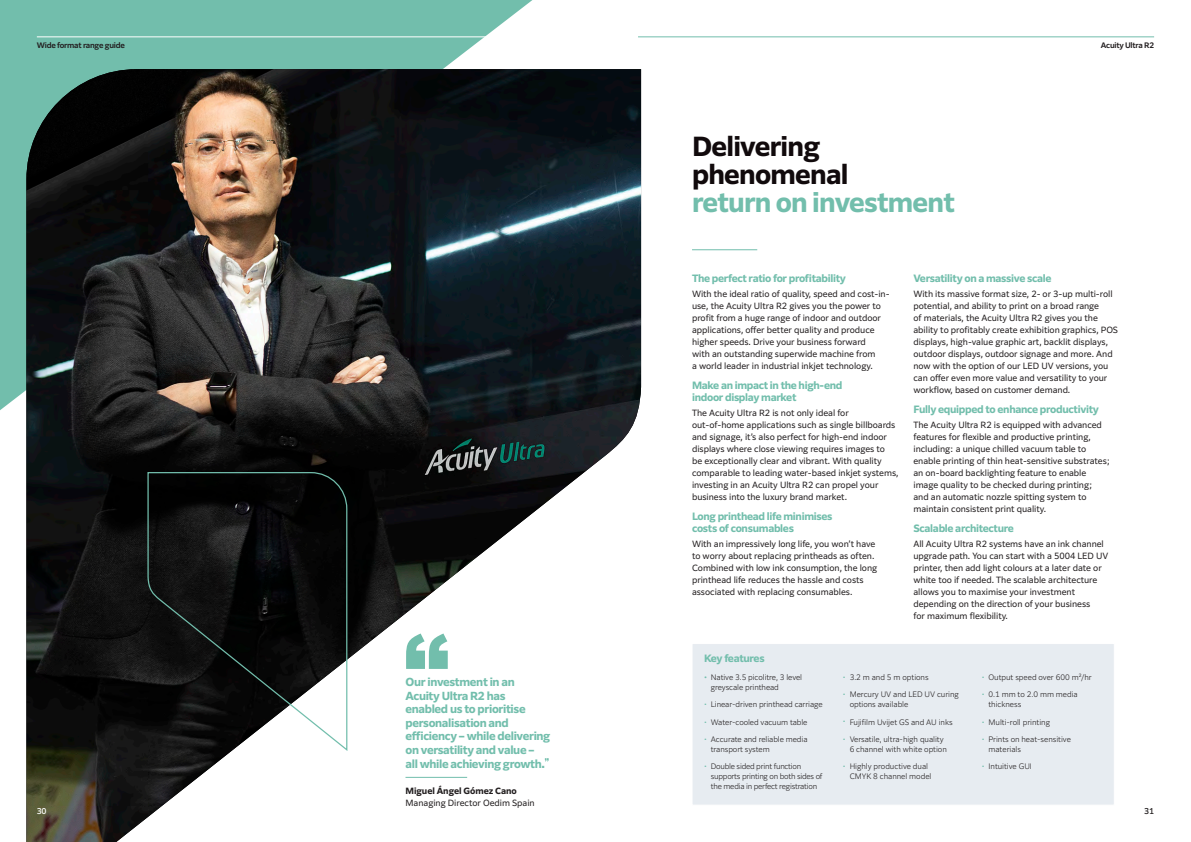
<style>
.page{position:relative;width:1191px;height:842px;background:#fff}
.page>*{position:absolute;margin:0;border:0;box-sizing:border-box;transform-origin:0 0}
.t1{font:700 26px/28px "Clarimo UDPE";letter-spacing:-.03em;color:#110a0c}
.t2{font:700 11px/13.6px "Clarimo UDPE";letter-spacing:-.03em;color:#72beac}
.t3{font:700 10px/12px "Clarimo UDPE";letter-spacing:-.03em;color:#72beac}
.t4{font:8.5px/12px "Clarimo UDPE";letter-spacing:-.005em;color:#231f20}
.Page_Number_LEFT_WHITE{font:500 8px "Clarimo UDPE";color:#fff}
.Page_Number_RIGHT_BLACK{font:500 8px "Clarimo UDPE";color:#231f20}
.t5{font:300 7.5px/10px "Clarimo UDPE";letter-spacing:-.01em;color:#231f20}
.t6{font:300 7.5px/10px "Clarimo UDPE";letter-spacing:-.03em;color:#231f20}
.Top_Folio_Black_Left{font:600 7.5px "Clarimo UDPE";letter-spacing:-.03em;color:#231f20}
.Top_Folio_Black_Right{font:600 7.5px "Clarimo UDPE";letter-spacing:-.03em;color:#231f20}
.s1{color:#72beac}
.s2{font-weight:400;color:#72beac}
.s3{font-weight:700}
</style>
<div class="page">
<svg style="left:0;top:0;width:532px;height:410px;background:#7cc2b2"></svg>
<hr style="left:692px;top:249px;width:65px;height:1px;background:#72beac">
<img style="left:26px;top:69px;width:615px;height:773px">
<svg style="left:147px;top:471px;width:201px;height:281px;background:#232525"></svg>
<div style="left:692px;top:643px;width:422px;height:162px;background:#e7ecf1;border:1px solid #fff"></div>
<hr style="left:405px;top:777px;width:62px;height:1px;background:#72beac">
<hr style="left:638px;top:36px;width:516px;height:1px;background:#72beac">
<hr style="left:37px;top:36px;width:505px;height:1px;background:#fff">
<svg style="left:406px;top:633px;width:42px;height:36px"></svg>
<p class="Top_Folio_Black_Left" style="left:37px;top:39px;width:89px">Wide format range guide</p>
<p class="Top_Folio_Black_Right" style="left:1101px;top:39px;width:55px">Acuity Ultra R2</p>
<p class="t1" style="left:692px;top:131px;width:264px">Delivering phenomenal<br><span class="s1">return on investment</span></p>
<p class="t3" style="left:692px;top:271px;width:155px">The perfect ratio for profitability</p>
<p class="t4" style="left:692px;top:287px;width:199px">With the ideal ratio of quality, speed and cost-in&shy;use, the Acuity Ultra R2 gives you the power to profit from a huge range of indoor and outdoor applications, offer better quality and produce higher speeds. Drive your business forward<br>with an outstanding superwide machine from<br>a world leader in industrial inkjet technology.</p>
<p class="t3" style="left:692px;top:379px;width:152px">Make an impact in the high-end indoor display market</p>
<p class="t4" style="left:692px;top:406px;width:208px">The Acuity Ultra R2 is not only ideal for out-of-home applications such as single billboards and signage, it’s also perfect for high-end indoor displays where close viewing requires images to<br>be exceptionally clear and vibrant. With quality comparable to leading water-based inkjet systems, investing in an Acuity Ultra R2 can propel your business into the luxury brand market.</p>
<p class="t3" style="left:692px;top:510px;width:142px">Long printhead life minimises costs of consumables</p>
<p class="t4" style="left:692px;top:537px;width:187px">With an impressively long life, you won’t have to worry about replacing printheads as often.<br>Combined with low ink consumption, the long printhead life reduces the hassle and costs associated with replacing consumables.</p>
<p class="t3" style="left:913px;top:271px;width:140px">Versatility on a massive scale</p>
<p class="t4" style="left:913px;top:287px;width:206px">With its massive format size, 2- or 3-up multi-roll potential, and ability to print on a broad range<br>of materials, the Acuity Ultra R2 gives you the ability to profitably create exhibition graphics, POS displays, high-value graphic art, backlit displays, outdoor displays, outdoor signage and more. And now with the option of our LED UV versions, you can offer even more value and versatility to your workflow, based on customer demand.</p>
<p class="t3" style="left:913px;top:403px;width:187px">Fully equipped to enhance productivity</p>
<p class="t4" style="left:913px;top:418px;width:198px">The Acuity Ultra R2 is equipped with advanced features for flexible and productive printing, including: a unique chilled vacuum table to enable printing of thin heat-sensitive substrates; an on-board backlighting feature to enable image quality to be checked during printing;<br>and an automatic nozzle spitting system to maintain consistent print quality.</p>
<p class="t3" style="left:913px;top:522px;width:102px">Scalable architecture</p>
<p class="t4" style="left:913px;top:537px;width:196px">All Acuity Ultra R2 systems have an ink channel upgrade path. You can start with a 5004 LED UV printer, then add light colours at a later date or white too if needed. The scalable architecture allows you to maximise your investment depending on the direction of your business<br>for maximum flexibility.</p>
<p class="t3" style="left:704px;top:651px;width:62px">Key features</p>
<p class="t5" style="left:711px;top:672px;width:93px;text-indent:-7px"><span class="s2">•</span> Native 3.5 picolitre, 3 level greyscale printhead</p>
<p class="t5" style="left:704px;top:699px;width:120px"><span class="s1">•</span> Linear-driven printhead carriage</p>
<p class="t5" style="left:704px;top:716px;width:105px"><span class="s1">•</span> Water-cooled vacuum table</p>
<p class="t5" style="left:711px;top:733px;width:98px;text-indent:-7px"><span class="s1">•</span> Accurate and reliable media transport system</p>
<p class="t6" style="left:711px;top:760px;width:113px;text-indent:-7px"><span class="s1">•</span> Double sided print function supports printing on both sides of the media in perfect registration</p>
<p class="t5" style="left:981px;top:672px;width:112px"><span class="s1">•</span> Output speed over 600 m²/hr</p>
<p class="t5" style="left:988px;top:689px;width:91px;text-indent:-7px"><span class="s1">•</span> 0.1 mm to 2.0 mm media thickness</p>
<p class="t5" style="left:981px;top:716px;width:70px"><span class="s1">•</span> Multi-roll printing</p>
<p class="t5" style="left:988px;top:733px;width:84px;text-indent:-7px"><span class="s1">•</span> Prints on heat-sensitive materials</p>
<p class="t5" style="left:981px;top:760px;width:52px"><span class="s1">•</span> Intuitive GUI</p>
<p class="t5" style="left:843px;top:672px;width:87px"><span class="s1">•</span> 3.2 m and 5 m options</p>
<p class="t5" style="left:849px;top:689px;width:111px;text-indent:-7px"><span class="s1">•</span> Mercury UV and LED UV curing options available</p>
<p class="t5" style="left:843px;top:716px;width:111px"><span class="s1">•</span> Fujifilm Uvijet GS and AU inks</p>
<p class="t5" style="left:849px;top:733px;width:99px;text-indent:-7px"><span class="s1">•</span> Versatile, ultra-high quality<br>6 channel with white option</p>
<p class="t5" style="left:849px;top:760px;width:83px;text-indent:-7px"><span class="s1">•</span> Highly productive dual<br>CMYK 8 channel model</p>
<p class="t2" style="left:405px;top:674px;width:146px">Our investment in an<br>Acuity Ultra R2 has enabled us to prioritise personalisation and efficiency – while delivering on versatility and value –<br>all while achieving growth.</p>
<p class="t4" style="left:405px;top:784px;width:131px"><span class="s3">Miguel Ángel Gómez Cano<br></span>Managing Director Oedim Spain</p>
<p class="Page_Number_LEFT_WHITE" style="left:37px;top:804px;width:11px">30</p>
<p class="Page_Number_RIGHT_BLACK" style="left:1144px;top:804px;width:11px">31</p>
</div>
